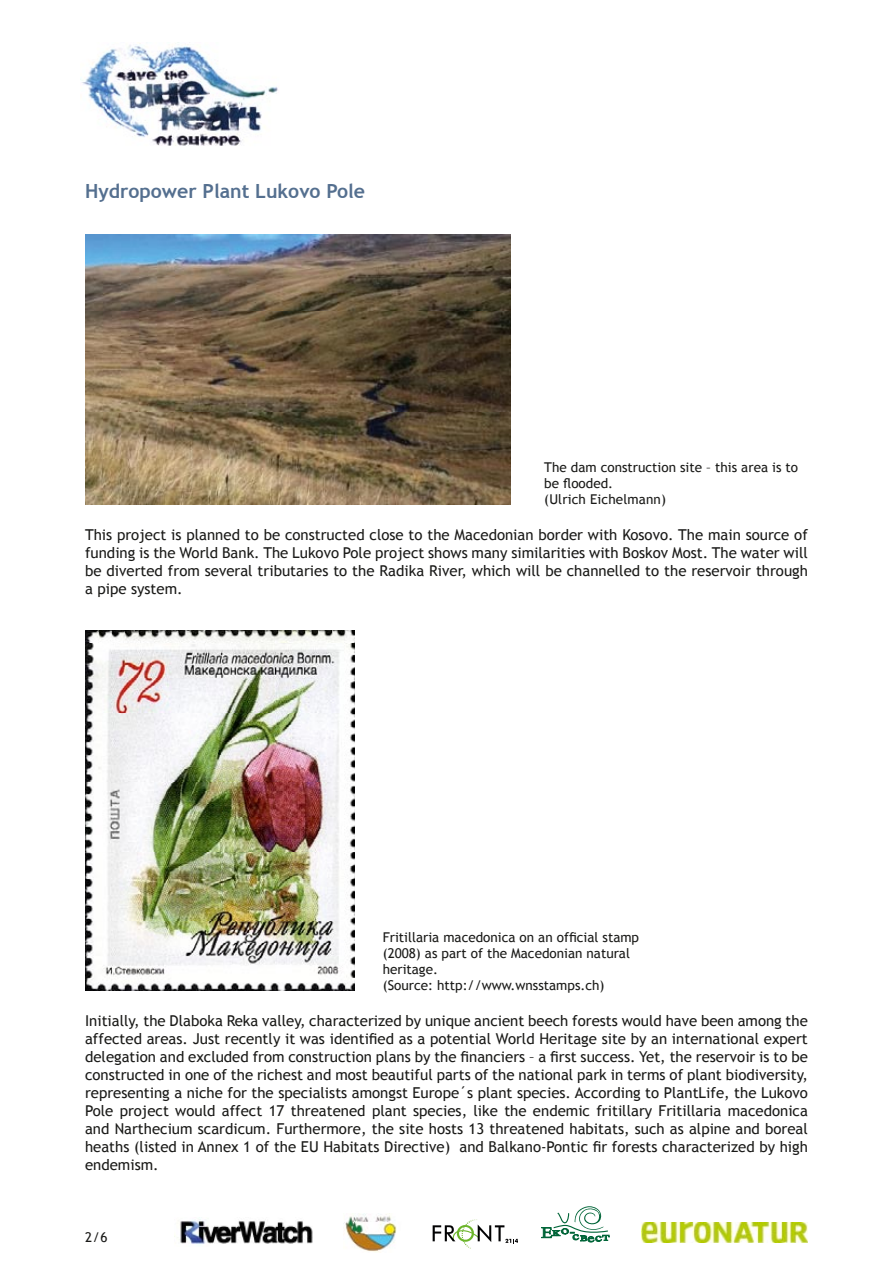
<style>
.page{position:relative;width:893px;height:1263px;background:#fff}
.page>*{position:absolute;margin:0;border:0;box-sizing:border-box;transform-origin:0 0}
.t1{font:700 19.5px "Trebuchet MS";color:#546f8f}
.t2{font:15px/18px "Trebuchet MS";color:#1a1a18;text-align:justify}
.t3{font:13.5px/16.2px "Trebuchet MS";color:#1a1a18}
</style>
<div class="page">
<img style="left:82px;top:44px;width:196px;height:102px">
<img style="left:85px;top:234px;width:425px;height:270px">
<img style="left:85px;top:630px;width:270px;height:360px">
<img style="left:641px;top:1222px;width:167px;height:20px">
<img style="left:177px;top:1217px;width:136px;height:27px">
<img style="left:344px;top:1214px;width:53px;height:38px">
<svg style="left:541px;top:1206px;width:68px;height:36px"></svg>
<svg style="left:433px;top:1219px;width:84px;height:30px"></svg>
<h1 class="t1" style="left:85px;top:179px;width:281px">Hydropower Plant Lukovo Pole</h1>
<p class="t3" style="left:544px;top:459px;width:255px">The dam construction site – this area is to be flooded.<br>(Ulrich Eichelmann)</p>
<p class="t2" style="left:85px;top:526px;width:724px">This project is planned to be constructed close to the Macedonian border with Kosovo. The main source of funding is the World Bank. The Lukovo Pole project shows many similarities with Boskov Most. The water will be diverted from several tributaries to the Radika River, which will be channelled to the reservoir through a pipe system.</p>
<p class="t3" style="left:383px;top:929px;width:258px">Fritillaria macedonica on an official stamp (2008) as part of the Macedonian natural heritage.<br>(Source: http://www.wnsstamps.ch)</p>
<p class="t2" style="left:85px;top:1012px;width:724px">Initially, the Dlaboka Reka valley, characterized by unique ancient beech forests would have been among the affected areas. Just recently it was identified as a potential World Heritage site by an international expert delegation and excluded from construction plans by the financiers – a first success. Yet, the reservoir is to be constructed in one of the richest and most beautiful parts of the national park in terms of plant biodiversity, representing a niche for the specialists amongst Europe´s plant species. According to PlantLife, the Lukovo Pole project would affect 17 threatened plant species, like the endemic fritillary Fritillaria macedonica and Narthecium scardicum. Furthermore, the site hosts 13 threatened habitats, such as alpine and boreal heaths (listed in Annex 1 of the EU Habitats Directive) and Balkano-Pontic fir forests characterized by high endemism.</p>
<p class="t3" style="left:85px;top:1229px;width:24px">2/6</p>
</div>
